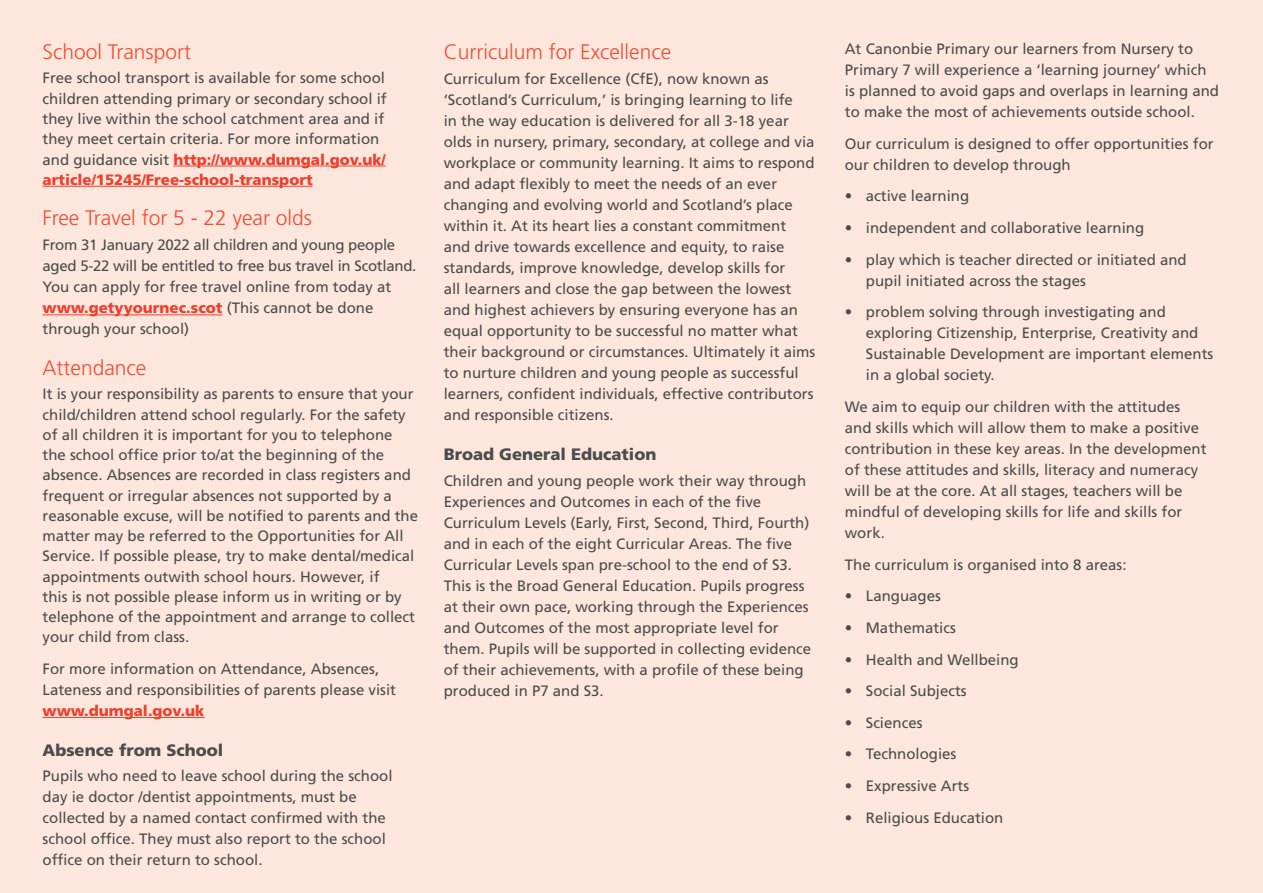
<style>
.page{position:relative;width:1263px;height:893px;background:#fde7dc}
.page>*{position:absolute;margin:0;border:0;box-sizing:border-box;transform-origin:0 0}
.t1{font:300 21px "Frutiger";color:#ef4d35}
.Sub_heading_1{font:900 16.5px "Frutiger";color:#4b4c4d}
.Body{font:15px/21px "Frutiger";color:#4b4c4d}
.Bullets{font:15px/21px "Frutiger";color:#4b4c4d}
.Body-2{font:15px/21px "Frutiger";letter-spacing:-.02em;color:#4b4c4d}
.s1{font-weight:900;color:#ef3e2e}
</style>
<div class="page">
<hr style="left:173px;top:166px;width:213px;height:1px;background:#ef3e2e">
<hr style="left:43px;top:186px;width:270px;height:1px;background:#ef3e2e">
<hr style="left:43px;top:315px;width:180px;height:1px;background:#ef3e2e">
<hr style="left:43px;top:717px;width:161px;height:1px;background:#ef3e2e">
<h2 class="t1" style="left:43px;top:40px;width:150px">School Transport</h2>
<p class="Body" style="left:43px;top:68px;width:346px;line-height:20.2px">Free school transport is available for some school children attending primary or secondary school if they live within the school catchment area and if they meet certain criteria. For more information and guidance visit <span class="s1">http://www.dumgal.gov.uk/ article/15245/Free-school-transport</span></p>
<h2 class="t1" style="left:43px;top:206px;width:271px">Free Travel for 5 - 22 year olds</h2>
<p class="Body-2" style="left:43px;top:235px;width:375px">From 31 January 2022 all children and young people aged 5-22 will be entitled to free bus travel in Scotland.<br>You can apply for free travel online from today at <span class="s1">www.getyyournec.scot</span> (This cannot be done through your school)</p>
<h2 class="t1" style="left:43px;top:356px;width:105px">Attendance</h2>
<p class="Body" style="left:43px;top:384px;width:377px;line-height:20.2px">It is your responsibility as parents to ensure that your child/children attend school regularly. For the safety of all children it is important for you to telephone the school office prior to/at the beginning of the absence. Absences are recorded in class registers and frequent or irregular absences not supported by a reasonable excuse, will be notified to parents and the matter may be referred to the Opportunities for All Service. If possible please, try to make dental/medical appointments outwith school hours. However, if<br>this is not possible please inform us in writing or by telephone of the appointment and arrange to collect your child from class.</p>
<p class="Body" style="left:43px;top:658px;width:355px">For more information on Attendance, Absences,<br>Lateness and responsibilities of parents please visit <span class="s1">www.dumgal.gov.uk</span></p>
<h3 class="Sub_heading_1" style="left:43px;top:740px;width:182px">Absence from School</h3>
<p class="Body" style="left:43px;top:765px;width:352px">Pupils who need to leave school during the school day ie doctor /dentist appointments, must be collected by a named contact confirmed with the school office. They must also report to the school office on their return to school.</p>
<h2 class="t1" style="left:444px;top:40px;width:229px">Curriculum for Excellence</h2>
<p class="Body" style="left:444px;top:68px;width:373px">Curriculum for Excellence (CfE), now known as ‘Scotland’s Curriculum,’ is bringing learning to life<br>in the way education is delivered for all 3-18 year olds in nursery, primary, secondary, at college and via workplace or community learning. It aims to respond and adapt flexibly to meet the needs of an ever changing and evolving world and Scotland’s place within it. At its heart lies a constant commitment and drive towards excellence and equity, to raise standards, improve knowledge, develop skills for<br>all learners and close the gap between the lowest and highest achievers by ensuring everyone has an equal opportunity to be successful no matter what their background or circumstances. Ultimately it aims to nurture children and young people as successful learners, confident individuals, effective contributors and responsible citizens.</p>
<h3 class="Sub_heading_1" style="left:444px;top:445px;width:214px">Broad General Education</h3>
<p class="Body" style="left:444px;top:470px;width:369px">Children and young people work their way through Experiences and Outcomes in each of the five Curriculum Levels (Early, First, Second, Third, Fourth) and in each of the eight Curricular Areas. The five Curricular Levels span pre-school to the end of S3.<br>This is the Broad General Education. Pupils progress at their own pace, working through the Experiences and Outcomes of the most appropriate level for them. Pupils will be supported in collecting evidence of their achievements, with a profile of these being produced in P7 and S3.</p>
<p class="Body" style="left:845px;top:38px;width:376px">At Canonbie Primary our learners from Nursery to Primary 7 will experience a ‘learning journey’ which is planned to avoid gaps and overlaps in learning and to make the most of achievements outside school.</p>
<p class="Body" style="left:845px;top:133px;width:370px">Our curriculum is designed to offer opportunities for our children to develop through</p>
<p class="Bullets" style="left:845px;top:186px;width:126px">• active learning</p>
<p class="Bullets" style="left:845px;top:217px;width:301px">• independent and collaborative learning</p>
<p class="Bullets" style="left:866px;top:249px;width:322px;text-indent:-21px">• play which is teacher directed or initiated and pupil initiated across the stages</p>
<p class="Bullets" style="left:866px;top:301px;width:349px;text-indent:-21px">• problem solving through investigating and exploring Citizenship, Enterprise, Creativity and Sustainable Development are important elements in a global society.</p>
<p class="Body" style="left:845px;top:396px;width:363px">We aim to equip our children with the attitudes and skills which will allow them to make a positive contribution in these key areas. In the development of these attitudes and skills, literacy and numeracy will be at the core. At all stages, teachers will be mindful of developing skills for life and skills for work.</p>
<p class="Body" style="left:845px;top:554px;width:283px">The curriculum is organised into 8 areas:</p>
<p class="Bullets" style="left:845px;top:585px;width:98px">• Languages</p>
<p class="Bullets" style="left:845px;top:617px;width:113px">• Mathematics</p>
<p class="Bullets" style="left:845px;top:649px;width:175px">• Health and Wellbeing</p>
<p class="Bullets" style="left:845px;top:680px;width:123px">• Social Subjects</p>
<p class="Bullets" style="left:845px;top:712px;width:79px">• Sciences</p>
<p class="Bullets" style="left:845px;top:744px;width:113px">• Technologies</p>
<p class="Bullets" style="left:845px;top:775px;width:126px">• Expressive Arts</p>
<p class="Bullets" style="left:845px;top:807px;width:160px">• Religious Education</p>
</div>
